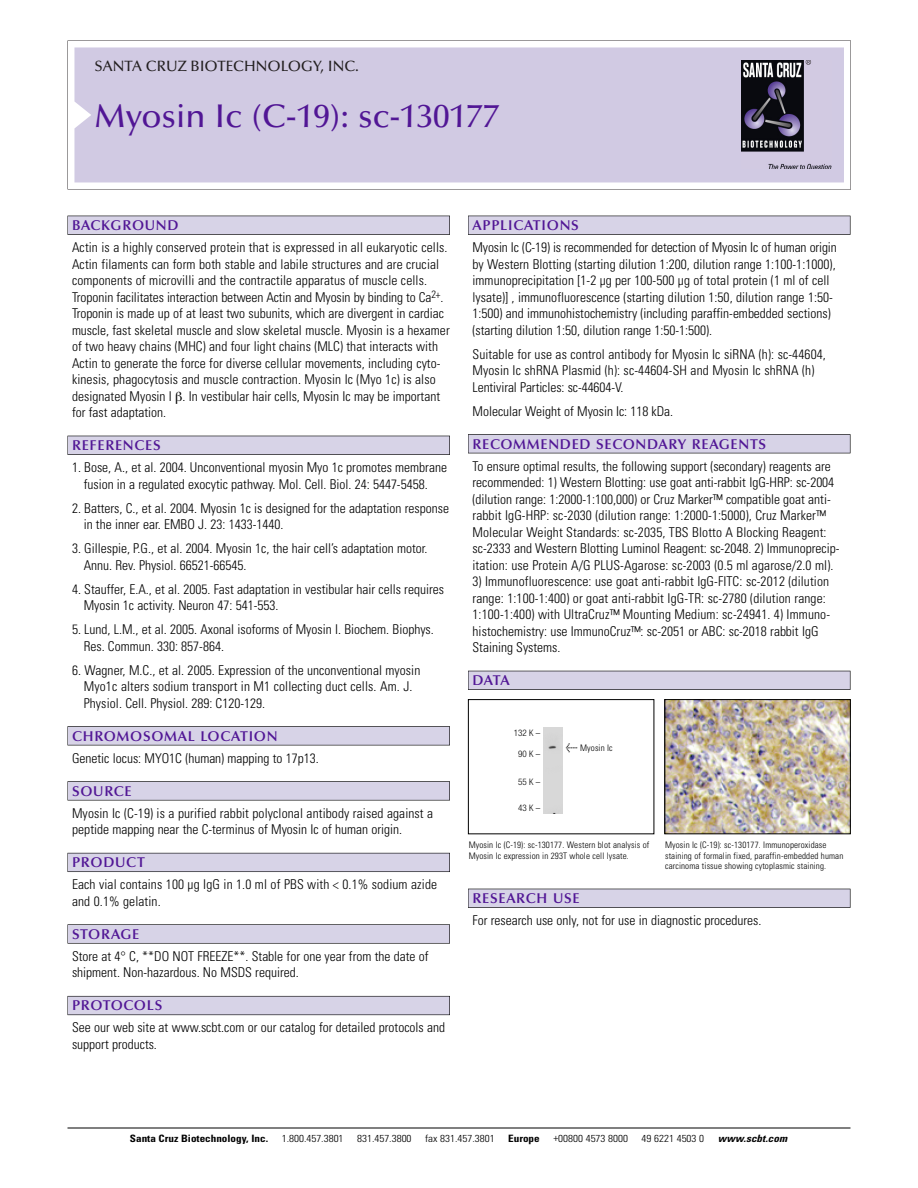
<style>
.page{position:relative;width:918px;height:1188px;background:#fff}
.page>*{position:absolute;margin:0;border:0;box-sizing:border-box;transform-origin:0 0}
.t1{font:500 33px "Optima";color:#511695}
.t2{font:500 15px "Optima";color:#231f20}
.t3{font:600 14.25px "Optima";letter-spacing:.05em;color:#511695}
.t4{font:300 condensed 13.5px/16.5px "Univers";color:#000}
.t5{font:300 condensed 10.2px "Univers";color:#000;scale:1.1 1}
.t6{font:700 condensed 10.2px "Univers";color:#000;scale:1.1 1}
.t7{font:italic 700 condensed 10.2px "Univers";letter-spacing:.005em;color:#000;scale:1.1 1}
.t8{font:300 condensed 9px/10.5px "Univers";letter-spacing:.015em;color:#000}
.t9{font:300 condensed 9px "Helvetica Neue";color:#000}
.s1{font-family:"Meta Plus";font-weight:400;font-stretch:normal;font-size:10.5px}
</style>
<div class="page">
<svg style="left:68px;top:40px;width:783px;height:149px"></svg>
<div style="left:74px;top:47px;width:770px;height:135px;background:#d1cae3"></div>
<img style="left:741px;top:60px;width:90px;height:108px">
<div style="left:68px;top:216px;width:382px;height:19px;background:#525155"></div>
<div style="left:68px;top:216px;width:381px;height:18px;background:#d7d3e7"></div>
<div style="left:68px;top:436px;width:382px;height:19px;background:#515055"></div>
<div style="left:68px;top:436px;width:381px;height:18px;background:#d7d3e7"></div>
<div style="left:68px;top:726px;width:382px;height:19px;background:#545357"></div>
<div style="left:68px;top:727px;width:381px;height:18px;background:#d7d3e7"></div>
<div style="left:68px;top:781px;width:382px;height:19px;background:#575759"></div>
<div style="left:68px;top:782px;width:381px;height:18px;background:#d7d3e7"></div>
<div style="left:68px;top:853px;width:382px;height:19px;background:#5b5a62"></div>
<div style="left:68px;top:853px;width:381px;height:18px;background:#d7d3e7"></div>
<div style="left:68px;top:924px;width:382px;height:20px;background:#626263"></div>
<div style="left:68px;top:925px;width:381px;height:18px;background:#d7d3e7"></div>
<div style="left:68px;top:996px;width:382px;height:19px;background:#66646d"></div>
<div style="left:68px;top:997px;width:381px;height:18px;background:#d7d3e7"></div>
<div style="left:468px;top:216px;width:382px;height:19px;background:#525155"></div>
<div style="left:468px;top:216px;width:382px;height:18px;background:#d7d3e7"></div>
<div style="left:468px;top:434px;width:382px;height:19px;background:#525155"></div>
<div style="left:468px;top:435px;width:382px;height:18px;background:#d7d3e7"></div>
<div style="left:468px;top:671px;width:382px;height:19px;background:#525158"></div>
<div style="left:468px;top:671px;width:382px;height:18px;background:#d7d3e7"></div>
<div style="left:468px;top:889px;width:382px;height:19px;background:#515055"></div>
<div style="left:468px;top:889px;width:382px;height:18px;background:#d7d3e7"></div>
<hr style="left:68px;top:1128px;width:782px;height:1px;background:#000">
<div style="left:468px;top:699px;width:186px;height:135px;border:1px solid #000"></div>
<img style="left:666px;top:701px;width:183px;height:131px">
<div style="left:664px;top:699px;width:187px;height:135px;border:1px solid #000"></div>
<div style="left:544px;top:728px;width:19px;height:86px;background:#d8d8d8"></div>
<p class="t2" style="left:94px;top:61px;width:266px">SANTA CRUZ BIOTECHNOLOGY, INC.</p>
<h1 class="t1" style="left:94px;top:103px;width:406px">Myosin Ic (C-19): sc-130177</h1>
<p class="t3" style="left:72px;top:219px;width:108px">BACKGROUND</p>
<p class="t4" style="left:72px;top:240px;width:379px">Actin is a highly conserved protein that is expressed in all eukaryotic cells.<br>Actin filaments can form both stable and labile structures and are crucial components of microvilli and the contractile apparatus of muscle cells.<br>Troponin facilitates interaction between Actin and Myosin by binding to Ca<sup>2+</sup>.<br>Troponin is made up of at least two subunits, which are divergent in cardiac muscle, fast skeletal muscle and slow skeletal muscle. Myosin is a hexamer of two heavy chains (MHC) and four light chains (MLC) that interacts with Actin to generate the force for diverse cellular movements, including cyto&shy;kinesis, phagocytosis and muscle contraction. Myosin Ic (Myo 1c) is also designated Myosin I . In vestibular hair cells, Myosin Ic may be important for fast adaptation.</p>
<p class="t3" style="left:72px;top:440px;width:90px">REFERENCES</p>
<p class="t4" style="left:72px;top:460px;width:377px;text-align:center">1. Bose, A., et al. 2004. Unconventional myosin Myo 1c promotes membrane fusion in a regulated exocytic pathway. Mol. Cell. Biol. 24: 5447-5458.</p>
<p class="t4" style="left:84px;top:501px;width:367px;text-indent:-12px">2. Batters, C., et al. 2004. Myosin 1c is designed for the adaptation response in the inner ear. EMBO J. 23: 1433-1440.</p>
<p class="t4" style="left:84px;top:541px;width:345px;text-indent:-12px">3. Gillespie, P.G., et al. 2004. Myosin 1c, the hair cell’s adaptation motor.<br>Annu. Rev. Physiol. 66521-66545.</p>
<p class="t4" style="left:84px;top:582px;width:362px;text-indent:-12px">4. Stauffer, E.A., et al. 2005. Fast adaptation in vestibular hair cells requires<br>Myosin 1c activity. Neuron 47: 541-553.</p>
<p class="t4" style="left:84px;top:622px;width:352px;text-indent:-12px">5. Lund, L.M., et al. 2005. Axonal isoforms of Myosin I. Biochem. Biophys.<br>Res. Commun. 330: 857-864.</p>
<p class="t4" style="left:84px;top:663px;width:338px;text-indent:-12px">6. Wagner, M.C., et al. 2005. Expression of the unconventional myosin<br>Myo1c alters sodium transport in M1 collecting duct cells. Am. J.<br>Physiol. Cell. Physiol. 289: C120-129.</p>
<p class="t3" style="left:72px;top:730px;width:207px">CHROMOSOMAL LOCATION</p>
<p class="t4" style="left:72px;top:751px;width:248px">Genetic locus: MYO1C (human) mapping to 17p13.</p>
<p class="t3" style="left:72px;top:785px;width:61px">SOURCE</p>
<p class="t4" style="left:72px;top:806px;width:363px">Myosin Ic (C-19) is a purified rabbit polyclonal antibody raised against a peptide mapping near the C-terminus of Myosin Ic of human origin.</p>
<p class="t3" style="left:72px;top:857px;width:74px">PRODUCT</p>
<p class="t4" style="left:72px;top:877px;width:367px">Each vial contains 100 µg IgG in 1.0 ml of PBS with &lt; 0.1% sodium azide and 0.1% gelatin.</p>
<p class="t3" style="left:72px;top:928px;width:69px">STORAGE</p>
<p class="t4" style="left:72px;top:949px;width:358px">Store at 4° C, **DO NOT FREEZE**. Stable for one year from the date of shipment. Non-hazardous. No MSDS required.</p>
<p class="t3" style="left:72px;top:1000px;width:92px">PROTOCOLS</p>
<p class="t4" style="left:72px;top:1021px;width:375px">See our web site at www.scbt.com or our catalog for detailed protocols and support products.</p>
<p class="t3" style="left:473px;top:219px;width:108px">APPLICATIONS</p>
<p class="t4" style="left:473px;top:240px;width:366px">Myosin Ic (C-19) is recommended for detection of Myosin Ic of human origin by Western Blotting (starting dilution 1:200, dilution range 1:100-1:1000), immunoprecipitation [1-2 µg per 100-500 µg of total protein (1 ml of cell lysate)] , immunofluorescence (starting dilution 1:50, dilution range 1:50- 1:500) and immunohistochemistry (including paraffin-embedded sections) (starting dilution 1:50, dilution range 1:50-1:500).</p>
<p class="t4" style="left:473px;top:347px;width:355px">Suitable for use as control antibody for Myosin Ic siRNA (h): sc-44604,<br>Myosin Ic shRNA Plasmid (h): sc-44604-SH and Myosin Ic shRNA (h)<br>Lentiviral Particles: sc-44604-V.</p>
<p class="t4" style="left:473px;top:404px;width:202px">Molecular Weight of Myosin Ic: 118 kDa.</p>
<p class="t3" style="left:473px;top:438px;width:295px">RECOMMENDED SECONDARY REAGENTS</p>
<p class="t4" style="left:473px;top:459px;width:369px">To ensure optimal results, the following support (secondary) reagents are recommended: 1) Western Blotting: use goat anti-rabbit IgG-HRP: sc-2004 (dilution range: 1:2000-1:100,000) or Cruz Marker™ compatible goat anti&shy;rabbit IgG-HRP: sc-2030 (dilution range: 1:2000-1:5000), Cruz Marker™ Molecular Weight Standards: sc-2035, TBS Blotto A Blocking Reagent: sc-2333 and Western Blotting Luminol Reagent: sc-2048. 2) Immunoprecip&shy;itation: use Protein A/G PLUS-Agarose: sc-2003 (0.5 ml agarose/2.0 ml).</p>
<p class="t4" style="left:473px;top:574px;width:359px">3) Immunofluorescence: use goat anti-rabbit IgG-FITC: sc-2012 (dilution range: 1:100-1:400) or goat anti-rabbit IgG-TR: sc-2780 (dilution range:<br>1:100-1:400) with UltraCruz™ Mounting Medium: sc-24941. 4) Immuno&shy;histochemistry: use ImmunoCruz™: sc-2051 or ABC: sc-2018 rabbit IgG Staining Systems.</p>
<p class="t3" style="left:473px;top:675px;width:39px">DATA</p>
<p class="t9" style="left:514px;top:729px;width:28px">132 K –</p>
<p class="t9" style="left:518px;top:750px;width:24px">90K–</p>
<p class="t9" style="left:518px;top:779px;width:24px">55K–</p>
<p class="t9" style="left:518px;top:804px;width:24px">43K–</p>
<p class="t8" style="left:566px;top:743px;width:48px"><span class="s1">&lt;</span> Myosin Ic</p>
<p class="t8" style="left:469px;top:841px;width:182px">Myosin Ic (C-19): sc-130177. Western blot analysis of<br>Myosin Ic expression in 293T whole cell lysate.</p>
<p class="t8" style="left:665px;top:841px;width:180px">Myosin Ic (C-19): sc-130177. Immunoperoxidase staining of formalin fixed, paraffin-embedded human carcinoma tissue showing cytoplasmic staining.</p>
<p class="t3" style="left:473px;top:893px;width:109px">RESEARCH USE</p>
<p class="t4" style="left:473px;top:913px;width:290px">For research use only, not for use in diagnostic procedures.</p>
<p class="t6" style="left:130px;top:1135px;width:127px">Santa Cruz Biotechnology, Inc.</p>
<p class="t5" style="left:282px;top:1135px;width:58px">1.800.457.3801</p>
<p class="t5" style="left:357px;top:1135px;width:51px">831.457.3800</p>
<p class="t5" style="left:425px;top:1135px;width:65px">fax 831.457.3801</p>
<p class="t6" style="left:508px;top:1135px;width:30px">Europe</p>
<p class="t5" style="left:553px;top:1135px;width:69px">+00800 4573 8000</p>
<p class="t5" style="left:642px;top:1135px;width:58px">49 6221 4503 0</p>
<p class="t7" style="left:718px;top:1135px;width:64px">www.scbt.com</p>
</div>
